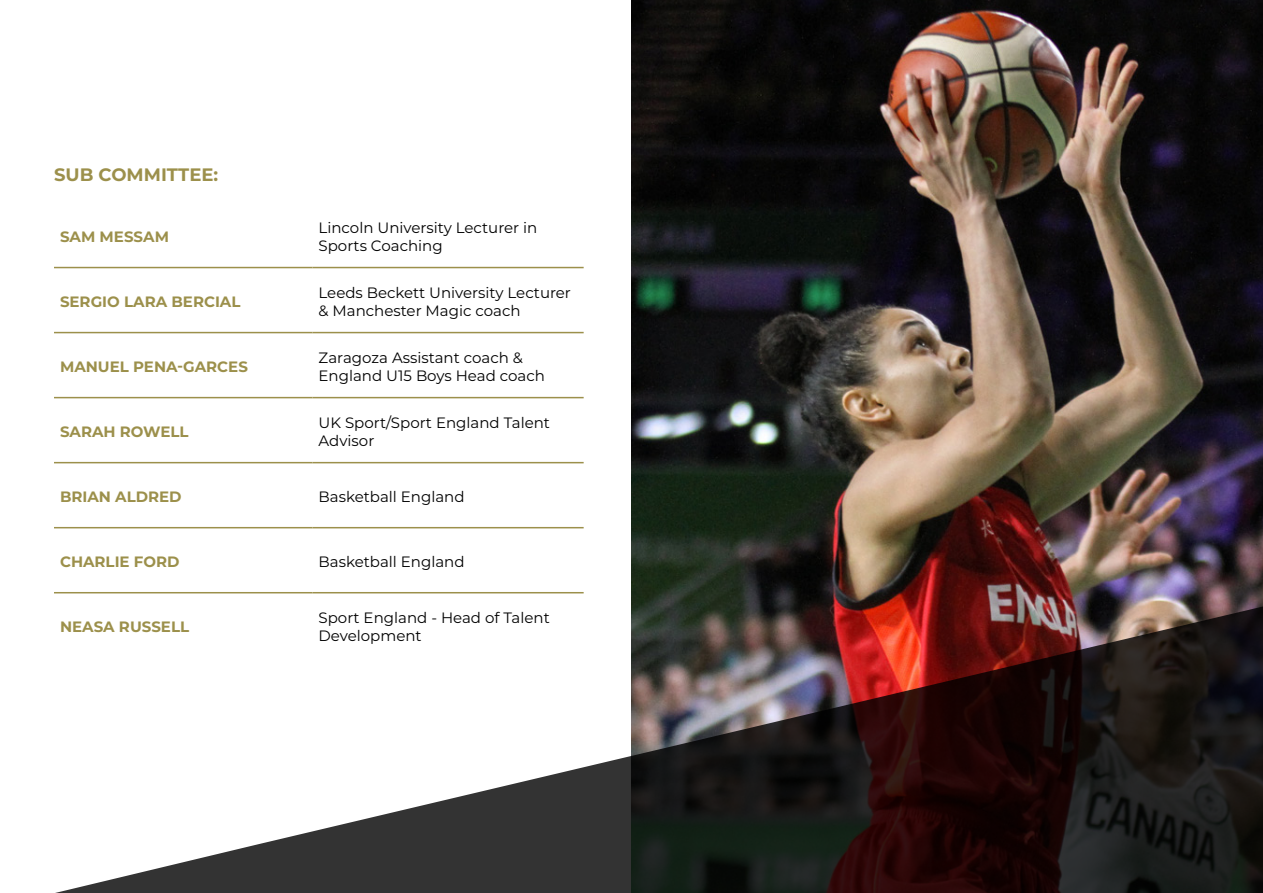
<style>
.page{position:relative;width:1263px;height:893px;background:#fff}
.page>*{position:absolute;margin:0;border:0;box-sizing:border-box;transform-origin:0 0}
.t1{font:700 18px "Montserrat";color:#9c904b}
.t2{font:15px/18px "Montserrat";color:#000}
.t3{font:700 15px "Montserrat";color:#9c904b}
</style>
<div class="page">
<img style="left:631px;top:0;width:632px;height:602px">
<svg style="left:55px;top:602px;width:1208px;height:291px"></svg>
<hr style="left:54px;top:267px;width:259px;height:1px;background:#9c904b">
<hr style="left:313px;top:267px;width:271px;height:1px;background:#9c904b">
<hr style="left:54px;top:332px;width:259px;height:1px;background:#9c904b">
<hr style="left:313px;top:332px;width:271px;height:1px;background:#9c904b">
<hr style="left:54px;top:397px;width:259px;height:1px;background:#9c904b">
<hr style="left:313px;top:397px;width:271px;height:1px;background:#9c904b">
<hr style="left:54px;top:462px;width:259px;height:1px;background:#9c904b">
<hr style="left:313px;top:462px;width:271px;height:1px;background:#9c904b">
<hr style="left:54px;top:527px;width:259px;height:1px;background:#9c904b">
<hr style="left:313px;top:527px;width:271px;height:1px;background:#9c904b">
<hr style="left:54px;top:592px;width:259px;height:1px;background:#9c904b">
<hr style="left:313px;top:592px;width:271px;height:1px;background:#9c904b">
<p class="t1" style="left:54px;top:162px;width:166px">SUB COMMITTEE:</p>
<p class="t3" style="left:60px;top:226px;width:110px">SAM MESSAM</p>
<p class="t2" style="left:319px;top:218px;width:220px">Lincoln University Lecturer in<br>Sports Coaching</p>
<p class="t3" style="left:60px;top:291px;width:182px">SERGIO LARA BERCIAL</p>
<p class="t2" style="left:319px;top:283px;width:254px">Leeds Beckett University Lecturer &amp; Manchester Magic coach</p>
<p class="t3" style="left:60px;top:356px;width:189px">MANUEL PENA-GARCES</p>
<p class="t2" style="left:319px;top:348px;width:228px">Zaragoza Assistant coach &amp;<br>England U15 Boys Head coach</p>
<p class="t3" style="left:60px;top:421px;width:130px">SARAH ROWELL</p>
<p class="t2" style="left:319px;top:413px;width:233px">UK Sport/Sport England Talent<br>Advisor</p>
<p class="t3" style="left:60px;top:486px;width:123px">BRIAN ALDRED</p>
<p class="t2" style="left:319px;top:488px;width:148px">Basketball England</p>
<p class="t3" style="left:60px;top:551px;width:121px">CHARLIE FORD</p>
<p class="t2" style="left:319px;top:553px;width:148px">Basketball England</p>
<p class="t3" style="left:60px;top:616px;width:131px">NEASA RUSSELL</p>
<p class="t2" style="left:319px;top:609px;width:233px">Sport England - Head of Talent<br>Development</p>
</div>
